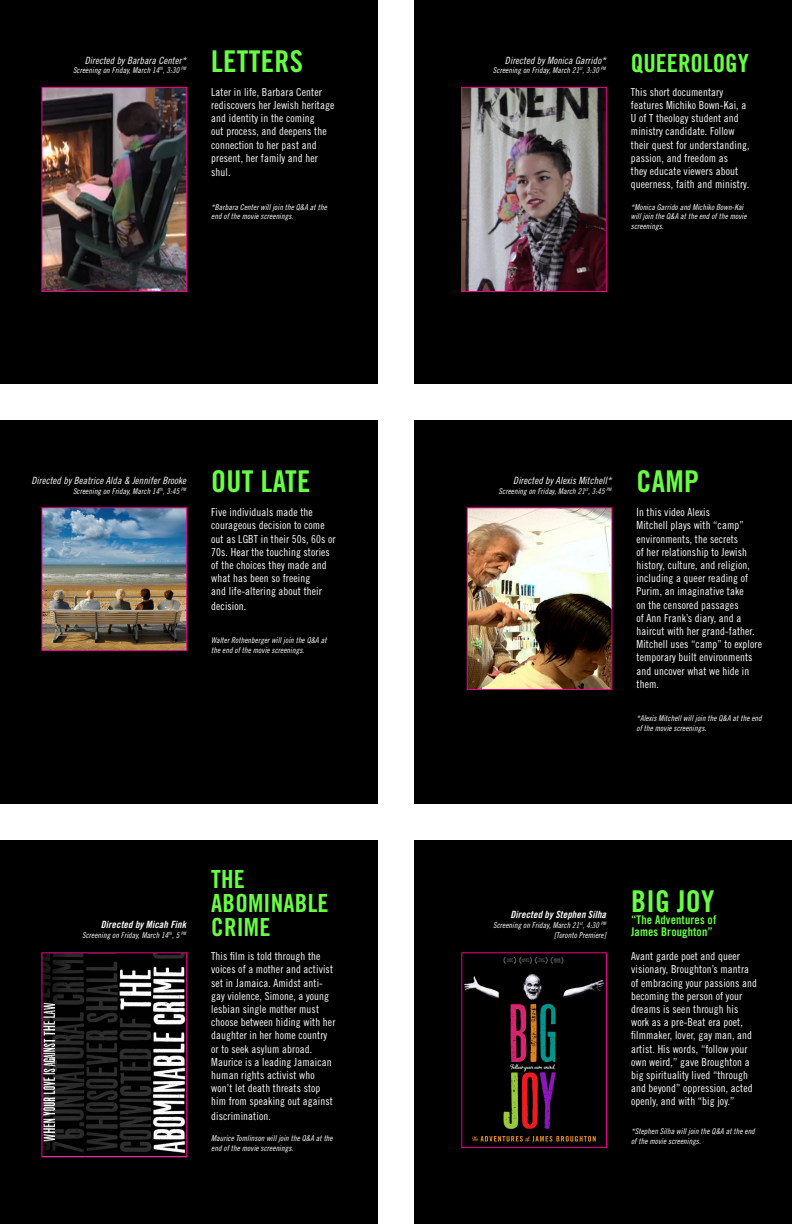
<style>
.page{position:relative;width:792px;height:1224px;background:#fff}
.page>*{position:absolute;margin:0;border:0;box-sizing:border-box;transform-origin:0 0}
.t1{font:30px "Trade Gothic LT Std Bd Cn 20";letter-spacing:.01em;color:#68ff44}
.t2{font:25px/24px "Trade Gothic LT Std Bd Cn 20";letter-spacing:.01em;color:#68ff44}
.t3{font:12px "Trade Gothic LT Std Bd Cn 20";letter-spacing:.01em;color:#68ff44}
.t4{font:11px/13.2px "Trade Gothic LT Std Cn 18";letter-spacing:.01em;color:#fff}
.t5{font:10px "Trade Gothic LT Std Cn 18 Obl";letter-spacing:.01em;color:#fff}
.t6{font:10px "Trade Gothic LT Std Bd Cn 20 Obl";letter-spacing:.01em;color:#fff}
.t7{font:8px/9.6px "Trade Gothic LT Std Cn 18 Obl";letter-spacing:.01em;color:#fff}
</style>
<div class="page">
<div style="left:0;top:0;width:378px;height:384px;background:#000"></div>
<img style="left:41px;top:86px;width:147px;height:206px">
<div style="left:0;top:420px;width:378px;height:384px;background:#000"></div>
<img style="left:41px;top:507px;width:147px;height:144px">
<div style="left:0;top:840px;width:378px;height:384px;background:#000"></div>
<svg style="left:41px;top:952px;width:147px;height:206px"></svg>
<div style="left:414px;top:0;width:378px;height:384px;background:#000"></div>
<img style="left:461px;top:86px;width:146px;height:206px">
<div style="left:414px;top:420px;width:378px;height:384px;background:#000"></div>
<img style="left:466px;top:507px;width:147px;height:183px">
<div style="left:414px;top:840px;width:378px;height:384px;background:#000"></div>
<svg style="left:461px;top:952px;width:147px;height:196px"></svg>
<p class="t5" style="left:85px;top:54px;width:103px">Directed by Barbara Center*</p>
<p class="t7" style="left:73px;top:66px;width:115px">Screening on Friday, March 14<sup>th</sup>, 3:30 <sup>PM</sup></p>
<p class="t1" style="left:211px;top:43px;width:93px">LETTERS</p>
<p class="t4" style="left:211px;top:85px;width:125px">Later in life, Barbara Center rediscovers her Jewish heritage and identity in the coming<br>out process, and deepens the connection to her past and present, her family and her</p>
<p class="t4" style="left:211px;top:166px;width:21px">shul.</p>
<p class="t7" style="left:211px;top:202px;width:117px">*Barbara Center will join the Q&amp;A at the end of the movie screenings.</p>
<p class="t5" style="left:31px;top:474px;width:156px">Directed by Beatrice Alda &amp; Jennifer Brooke</p>
<p class="t7" style="left:73px;top:486px;width:115px">Screening on Friday, March 14<sup>th</sup>, 3:45 <sup>PM</sup></p>
<p class="t1" style="left:211px;top:463px;width:101px">OUT LATE</p>
<p class="t4" style="left:211px;top:506px;width:126px">Five individuals made the courageous decision to come out as LGBT in their 50s, 60s or<br>70s. Hear the touching stories of the choices they made and what has been so freeing<br>and life-altering about their</p>
<p class="t4" style="left:211px;top:599px;width:37px">decision.</p>
<p class="t7" style="left:211px;top:636px;width:117px">Walter Rothenberger will join the Q&amp;A at the end of the movie screenings.</p>
<p class="t6" style="left:101px;top:918px;width:87px">Directed by Micah Fink</p>
<p class="t7" style="left:82px;top:930px;width:106px">Screening on Friday, March 14<sup>th</sup>, 5 <sup>PM</sup></p>
<p class="t2" style="left:211px;top:867px;width:35px">THE</p>
<p class="t2" style="left:211px;top:891px;width:119px">ABOMINABLE<br>CRIME</p>
<p class="t4" style="left:211px;top:950px;width:126px">This film is told through the voices of a mother and activist set in Jamaica. Amidst anti&shy;gay violence, Simone, a young lesbian single mother must choose between hiding with her daughter in her home country or to seek asylum abroad.<br>Maurice is a leading Jamaican human rights activist who won’t let death threats stop him from speaking out against</p>
<p class="t4" style="left:211px;top:1109px;width:61px">discrimination.</p>
<p class="t7" style="left:211px;top:1134px;width:123px">Maurice Tomlinson will join the Q&amp;A at the end of the movie screenings.</p>
<p class="t5" style="left:505px;top:54px;width:102px">Directed by Monica Garrido*</p>
<p class="t7" style="left:493px;top:66px;width:114px">Screening on Friday, March 21<sup>st</sup>, 3:30 <sup>PM</sup></p>
<p class="t2" style="left:631px;top:51px;width:120px">QUEEROLOGY</p>
<p class="t4" style="left:631px;top:85px;width:120px">This short documentary features Michiko Bown-Kai, a<br>U of T theology student and ministry candidate. Follow their quest for understanding, passion, and freedom as<br>they educate viewers about queerness, faith and ministry.</p>
<p class="t7" style="left:631px;top:202px;width:117px">*Monica Garrido and Michiko Bown-Kai will join the Q&amp;A at the end of the movie screenings.</p>
<p class="t5" style="left:513px;top:474px;width:100px">Directed by Alexis Mitchell*</p>
<p class="t7" style="left:499px;top:486px;width:114px">Screening on Friday, March 21<sup>st</sup>, 3:45 <sup>PM</sup></p>
<p class="t1" style="left:637px;top:463px;width:64px">CAMP</p>
<p class="t4" style="left:637px;top:506px;width:127px">In this video Alexis<br>Mitchell plays with “camp” environments, the secrets<br>of her relationship to Jewish history, culture, and religion, including a queer reading of<br>Purim, an imaginative take<br>on the censored passages<br>of Ann Frank’s diary, and a haircut with her grand-father.<br>Mitchell uses “camp” to explore temporary built environments and uncover what we hide in them.</p>
<p class="t7" style="left:637px;top:714px;width:127px">*Alexis Mitchell will join the Q&amp;A at the end of the movie screenings.</p>
<p class="t6" style="left:510px;top:909px;width:97px">Directed by Stephen Silha</p>
<p class="t7" style="left:493px;top:920px;width:114px">Screening on Friday, March 21<sup>st</sup>, 4:30 <sup>PM</sup></p>
<p class="t7" style="left:554px;top:930px;width:54px">[Toronto Premiere]</p>
<p class="t1" style="left:631px;top:883px;width:85px">BIG JOY</p>
<p class="t3" style="left:631px;top:912px;width:87px">“The Adventures of</p>
<p class="t3" style="left:631px;top:924px;width:83px">James Broughton”</p>
<p class="t4" style="left:631px;top:950px;width:127px">Avant garde poet and queer visionary, Broughton’s mantra of embracing your passions and becoming the person of your dreams is seen through his work as a pre-Beat era poet, filmmaker, lover, gay man, and artist. His words, “follow your own weird,” gave Broughton a big spirituality lived “through and beyond” oppression, acted openly, and with “big joy.”</p>
<p class="t7" style="left:631px;top:1127px;width:125px">*Stephen Silha will join the Q&amp;A at the end of the movie screenings.</p>
</div>
